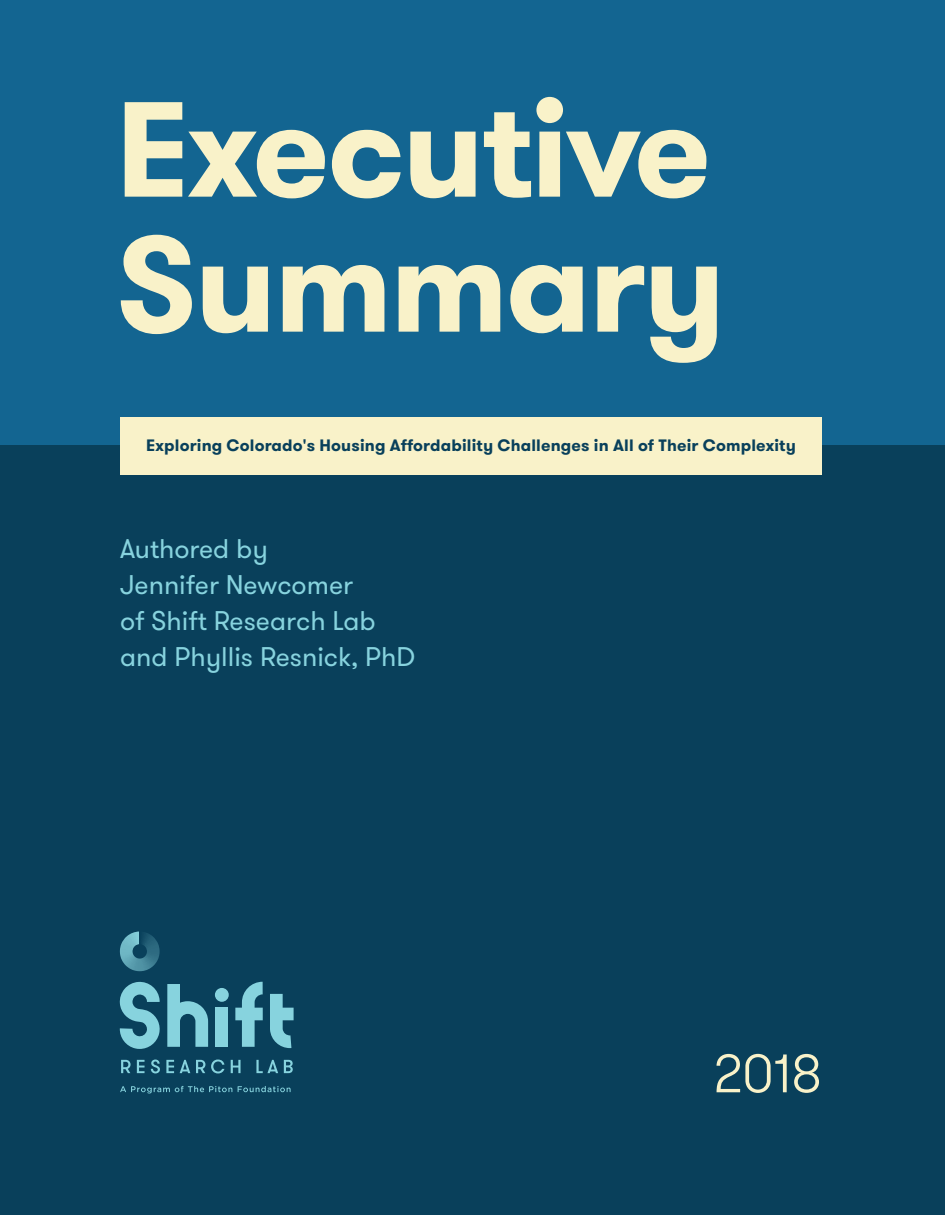
<style>
.page{position:relative;width:945px;height:1215px;background:#136591}
.page>*{position:absolute;margin:0;border:0;box-sizing:border-box;transform-origin:0 0}
.t1{font:700 135px/135px "GT Walsheim";letter-spacing:-.02em;color:#f9f2c9}
.t2{font:300 54px "GT Walsheim";color:#f9f2c9}
.t3{font:27px/36px "GT Walsheim";color:#87d3de}
.t4{font:700 16.5px "GT Walsheim";letter-spacing:.01em;color:#09405b}
</style>
<div class="page">
<div style="left:0;top:446px;width:945px;height:769px;background:#09405b"></div>
<svg style="left:120px;top:932px;width:40px;height:39px"></svg>
<svg style="left:121px;top:1060px;width:10px;height:13px"></svg>
<svg style="left:137px;top:1060px;width:8px;height:13px"></svg>
<svg style="left:151px;top:1060px;width:9px;height:13px"></svg>
<svg style="left:166px;top:1060px;width:8px;height:13px"></svg>
<svg style="left:180px;top:1060px;width:10px;height:13px"></svg>
<svg style="left:196px;top:1060px;width:9px;height:13px"></svg>
<svg style="left:211px;top:1060px;width:13px;height:13px"></svg>
<svg style="left:231px;top:1060px;width:10px;height:13px"></svg>
<svg style="left:256px;top:1060px;width:22px;height:13px"></svg>
<svg style="left:284px;top:1060px;width:9px;height:13px"></svg>
<svg style="left:119px;top:981px;width:41px;height:68px"></svg>
<div style="left:216px;top:1008px;width:12px;height:39px;background:#87d3de"></div>
<svg style="left:235px;top:982px;width:28px;height:65px"></svg>
<svg style="left:167px;top:984px;width:41px;height:63px"></svg>
<svg style="left:270px;top:994px;width:24px;height:54px"></svg>
<div style="left:215px;top:988px;width:14px;height:14px;background:#87d3de;border-radius:50%"></div>
<svg style="left:120px;top:1086px;width:112px;height:8px"></svg>
<svg style="left:238px;top:1086px;width:53px;height:6px"></svg>
<div style="left:120px;top:417px;width:702px;height:57px;background:#f9f2c9"></div>
<h1 class="t1" style="left:116px;top:83px;width:611px">Executive<br>Summary</h1>
<p class="t4" style="left:146px;top:435px;width:651px">Exploring Colorado's Housing Affordability Challenges in All of Their Complexity</p>
<h3 class="t3" style="left:120px;top:531px;width:297px">Authored by<br>Jennifer Newcomer<br>of Shift Research Lab and Phyllis Resnick, PhD</h3>
<h2 class="t2" style="left:714px;top:1040px;width:110px">2018</h2>
</div>
